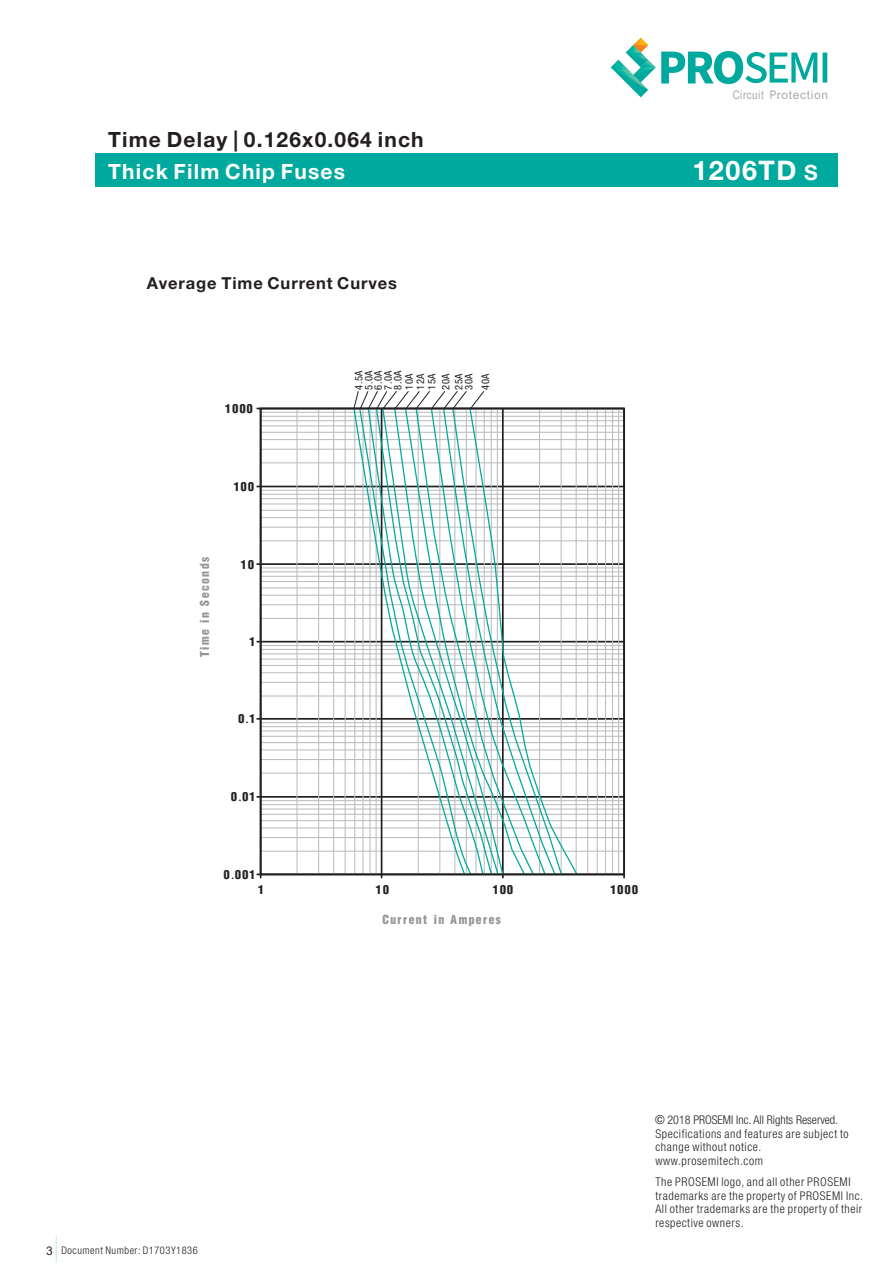
<style>
.page{position:relative;width:893px;height:1263px;background:#fff}
.page>*{position:absolute;margin:0;border:0;box-sizing:border-box;transform-origin:0 0}
.t1{font:700 27px "Helvetica Neue LT Pro";letter-spacing:.055em;color:#fff}
.t2{font:700 21px "Helvetica Neue LT Pro";letter-spacing:.055em;color:#231f20}
.t3{font:700 21px "Helvetica Neue LT Pro";letter-spacing:.055em;color:#fff}
.t4{font:700 16.5px "Helvetica Neue LT Pro";letter-spacing:.055em;color:#231f20}
.t5{font:13.5px "Helvetica Condensed Black Se";letter-spacing:.095em;color:#231f20}
.t6{font:13.5px "Helvetica Condensed Black Se";letter-spacing:.095em;color:#939598}
.t7{font:300 condensed 12px/13.5px "Helvetica Neue LT Pro";letter-spacing:.05em;color:#231f20}
.t8{font:12px "Arial Unicode MS";letter-spacing:.055em;color:#a8a9ad}
.t9{font:condensed 10.5px/9.8px "Helvetica Neue LT Pro";letter-spacing:.05em;color:#231f20}
.t10{font:300 condensed 10.5px "Helvetica Neue LT Pro";letter-spacing:.05em;color:#231f20}
.s1{font-family:"Arial Narrow"}
.s2{font-size:21px}
.s3{font-family:"Microsoft Ya Hei"}
.s4{font-family:"Arial";font-weight:400;font-stretch:normal;font-size:12px}
.s5{font-family:"ST Xihei";font-weight:400;font-stretch:normal}
</style>
<div class="page">
<hr style="left:261px;top:412px;width:363px;height:1px;background:#bcbdc0">
<hr style="left:257px;top:408px;width:367px;height:1px;background:#231f20">
<hr style="left:261px;top:416px;width:363px;height:1px;background:#bcbdc0">
<hr style="left:261px;top:420px;width:363px;height:1px;background:#bcbdc0">
<hr style="left:261px;top:425px;width:363px;height:1px;background:#bcbdc0">
<hr style="left:261px;top:432px;width:363px;height:1px;background:#bcbdc0">
<hr style="left:261px;top:439px;width:363px;height:1px;background:#bcbdc0">
<hr style="left:261px;top:449px;width:363px;height:1px;background:#bcbdc0">
<hr style="left:261px;top:462px;width:363px;height:1px;background:#bcbdc0">
<hr style="left:261px;top:490px;width:363px;height:1px;background:#bcbdc0">
<hr style="left:261px;top:567px;width:363px;height:1px;background:#bcbdc0">
<hr style="left:261px;top:645px;width:363px;height:1px;background:#bcbdc0">
<hr style="left:261px;top:722px;width:363px;height:1px;background:#bcbdc0">
<hr style="left:261px;top:800px;width:363px;height:1px;background:#bcbdc0">
<hr style="left:257px;top:486px;width:367px;height:1px;background:#231f20">
<hr style="left:257px;top:563px;width:367px;height:2px;background:#231f20">
<hr style="left:257px;top:641px;width:367px;height:1px;background:#231f20">
<hr style="left:257px;top:718px;width:367px;height:2px;background:#231f20">
<hr style="left:257px;top:796px;width:367px;height:2px;background:#231f20">
<hr style="left:261px;top:494px;width:363px;height:1px;background:#bcbdc0">
<hr style="left:261px;top:571px;width:363px;height:1px;background:#bcbdc0">
<hr style="left:261px;top:649px;width:363px;height:1px;background:#bcbdc0">
<hr style="left:261px;top:726px;width:363px;height:1px;background:#bcbdc0">
<hr style="left:261px;top:804px;width:363px;height:1px;background:#bcbdc0">
<hr style="left:261px;top:498px;width:363px;height:1px;background:#bcbdc0">
<hr style="left:261px;top:576px;width:363px;height:1px;background:#bcbdc0">
<hr style="left:261px;top:653px;width:363px;height:1px;background:#bcbdc0">
<hr style="left:261px;top:730px;width:363px;height:1px;background:#bcbdc0">
<hr style="left:261px;top:808px;width:363px;height:1px;background:#bcbdc0">
<hr style="left:261px;top:503px;width:363px;height:1px;background:#bcbdc0">
<hr style="left:261px;top:581px;width:363px;height:1px;background:#bcbdc0">
<hr style="left:261px;top:659px;width:363px;height:1px;background:#bcbdc0">
<hr style="left:261px;top:736px;width:363px;height:1px;background:#bcbdc0">
<hr style="left:261px;top:814px;width:363px;height:1px;background:#bcbdc0">
<hr style="left:261px;top:510px;width:363px;height:1px;background:#bcbdc0">
<hr style="left:261px;top:587px;width:363px;height:1px;background:#bcbdc0">
<hr style="left:261px;top:665px;width:363px;height:1px;background:#bcbdc0">
<hr style="left:261px;top:742px;width:363px;height:1px;background:#bcbdc0">
<hr style="left:261px;top:820px;width:363px;height:1px;background:#bcbdc0">
<hr style="left:261px;top:517px;width:363px;height:1px;background:#bcbdc0">
<hr style="left:261px;top:595px;width:363px;height:1px;background:#bcbdc0">
<hr style="left:261px;top:672px;width:363px;height:1px;background:#bcbdc0">
<hr style="left:261px;top:749px;width:363px;height:1px;background:#bcbdc0">
<hr style="left:261px;top:827px;width:363px;height:1px;background:#bcbdc0">
<hr style="left:261px;top:527px;width:363px;height:1px;background:#bcbdc0">
<hr style="left:261px;top:604px;width:363px;height:1px;background:#bcbdc0">
<hr style="left:261px;top:682px;width:363px;height:1px;background:#bcbdc0">
<hr style="left:261px;top:759px;width:363px;height:1px;background:#bcbdc0">
<hr style="left:261px;top:837px;width:363px;height:1px;background:#bcbdc0">
<hr style="left:261px;top:540px;width:363px;height:1px;background:#bcbdc0">
<hr style="left:261px;top:618px;width:363px;height:1px;background:#bcbdc0">
<hr style="left:261px;top:695px;width:363px;height:1px;background:#bcbdc0">
<hr style="left:261px;top:773px;width:363px;height:1px;background:#bcbdc0">
<hr style="left:261px;top:851px;width:363px;height:1px;background:#bcbdc0">
<hr style="left:257px;top:873px;width:367px;height:2px;background:#231f20">
<hr style="left:296px;top:408px;width:2px;height:466px;background:#bcbdc0">
<hr style="left:318px;top:408px;width:1px;height:466px;background:#bcbdc0">
<hr style="left:333px;top:408px;width:1px;height:466px;background:#bcbdc0">
<hr style="left:345px;top:408px;width:1px;height:466px;background:#bcbdc0">
<hr style="left:381px;top:408px;width:1px;height:470px;background:#231f20">
<hr style="left:260px;top:408px;width:1px;height:470px;background:#231f20">
<hr style="left:502px;top:408px;width:2px;height:470px;background:#231f20">
<hr style="left:587px;top:408px;width:1px;height:466px;background:#bcbdc0">
<hr style="left:597px;top:408px;width:1px;height:466px;background:#bcbdc0">
<hr style="left:605px;top:408px;width:1px;height:466px;background:#bcbdc0">
<hr style="left:612px;top:408px;width:1px;height:466px;background:#bcbdc0">
<hr style="left:618px;top:408px;width:1px;height:466px;background:#bcbdc0">
<hr style="left:623px;top:408px;width:2px;height:470px;background:#231f20">
<svg style="left:352px;top:407px;width:6px;height:469px"></svg>
<svg style="left:358px;top:411px;width:9px;height:465px"></svg>
<svg style="left:367px;top:411px;width:8px;height:465px"></svg>
<svg style="left:375px;top:411px;width:6px;height:465px"></svg>
<svg style="left:381px;top:411px;width:12px;height:465px"></svg>
<svg style="left:393px;top:411px;width:11px;height:465px"></svg>
<svg style="left:404px;top:411px;width:11px;height:465px"></svg>
<svg style="left:415px;top:411px;width:15px;height:465px"></svg>
<svg style="left:430px;top:411px;width:12px;height:465px"></svg>
<svg style="left:442px;top:411px;width:9px;height:465px"></svg>
<svg style="left:451px;top:411px;width:18px;height:465px"></svg>
<svg style="left:469px;top:407px;width:110px;height:469px"></svg>
<div style="left:260px;top:408px;width:365px;height:467px;border:2px solid #231f20"></div>
<svg style="left:611px;top:38px;width:216px;height:59px"></svg>
<div style="left:95px;top:153px;width:742px;height:33px;background:#00a99d"></div>
<svg style="left:56px;top:1236px;width:1px;height:26px"></svg>
<svg style="left:353px;top:391px;width:131px;height:18px"></svg>
<p class="t8" style="left:733px;top:90px;width:97px"><span class="s1">Circuit P</span>rotection</p>
<h2 class="t2" style="left:108px;top:132px;width:317px">Time Delay | 0.126x0.064 inch</h2>
<h2 class="t3" style="left:108px;top:164px;width:238px">Thick Film Chip Fuses</h2>
<h1 class="t1" style="left:692px;top:160px;width:127px">1206TD <span class="s2">S</span></h1>
<h3 class="t4" style="left:147px;top:277px;width:252px">Average Time Current Curves</h3>
<p class="t5" style="left:225px;top:403px;width:29px">1000</p>
<p class="t5" style="left:234px;top:482px;width:22px">100</p>
<p class="t6" style="left:200px;top:657px;width:101px;rotate:-90deg">Time in Seconds</p>
<p class="t5" style="left:241px;top:559px;width:15px">10</p>
<p class="t5" style="left:250px;top:636px;width:7px">1</p>
<p class="t5" style="left:238px;top:713px;width:19px">0<span class="s3">.</span>1</p>
<p class="t9" style="left:355px;top:390px;width:21px;line-height:10.2px;rotate:-90deg">4.5A<br>5.0A</p>
<p class="t9" style="left:375px;top:390px;width:21px;text-align:justify;rotate:-90deg">6.0A 7.0A 8.0A</p>
<p class="t9" style="left:405px;top:390px;width:18px;line-height:11.4px;text-align:justify;rotate:-90deg">10A 12A 15A</p>
<p class="t9" style="left:441px;top:390px;width:18px;line-height:12.9px;rotate:-90deg">20A<br>25A</p>
<p class="t9" style="left:462px;top:390px;width:18px;line-height:16.6px;rotate:-90deg">30A<br>40A</p>
<p class="t5" style="left:231px;top:792px;width:26px">0<span class="s3">.</span>01</p>
<p class="t5" style="left:224px;top:869px;width:33px">0<span class="s3">.</span>001</p>
<p class="t5" style="left:258px;top:885px;width:7px">1</p>
<p class="t5" style="left:376px;top:885px;width:15px">10</p>
<p class="t5" style="left:493px;top:885px;width:22px">100</p>
<p class="t6" style="left:382px;top:914px;width:120px">Current in Amperes</p>
<p class="t10" style="left:46px;top:1247px;width:153px"><span class="s4">3</span> Document Number: D1703Y1836</p>
<p class="t5" style="left:610px;top:885px;width:29px">1000</p>
<p class="t7" style="left:655px;top:1115px;width:195px"><span class="s5">©</span> 2018 PROSEMI Inc. All Rights Reserved.<br>Specifications and features are subject to change without notice. www.prosemitech.com</p>
<p class="t7" style="left:655px;top:1177px;width:209px">The PROSEMI logo, and all other PROSEMI trademarks are the property of PROSEMI Inc.<br>All other trademarks are the property of their respective owners.</p>
</div>
